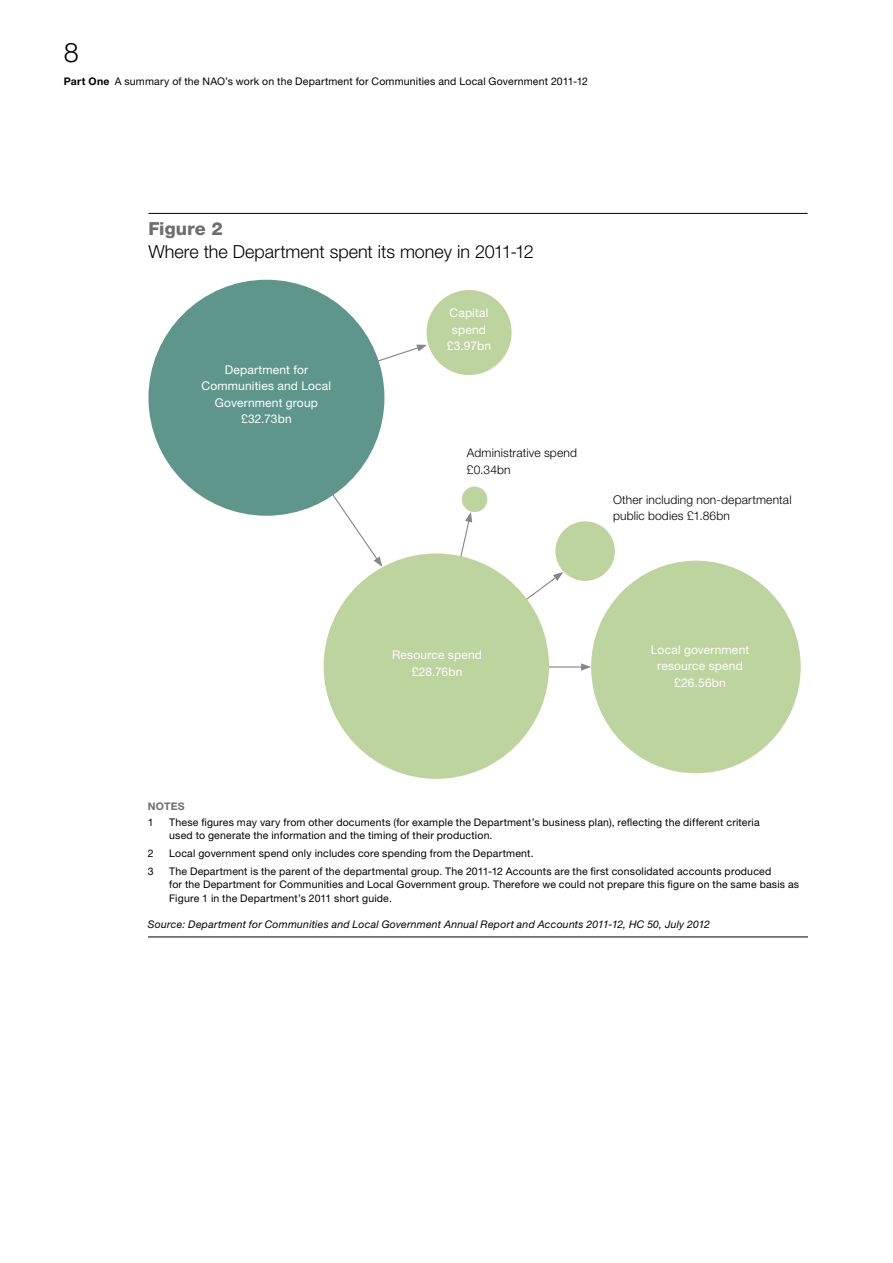
<style>
.page{position:relative;width:893px;height:1263px;background:#fff}
.page>*{position:absolute;margin:0;border:0;box-sizing:border-box;transform-origin:0 0}
.t1{font:300 27px "Helvetica Neue LT Std";color:#000}
.t2{font:300 18px "Helvetica Neue LT Std";color:#000}
.t3{font:800 18px "Helvetica Neue LT Std";letter-spacing:.005em;color:#6f6e6e}
.t4{font:12px/16.5px "Helvetica Neue LT Std";letter-spacing:.015em;color:#fff;text-align:center}
.t5{font:300 12px/16.5px "Helvetica Neue LT Std";letter-spacing:.015em;color:#000}
.t6{font:10.5px/13.5px "Helvetica Neue LT Std";letter-spacing:.015em;color:#000}
.t7{font:italic 10.5px "Helvetica Neue LT Std";letter-spacing:.02em;color:#000}
.t8{font:700 10.5px "Helvetica Neue LT Std";letter-spacing:.02em;color:#6f6e6e}
.s1{font-weight:700}
</style>
<div class="page">
<hr style="left:148px;top:213px;width:659px;height:1px;background:#000">
<div style="left:427px;top:290px;width:85px;height:85px;background:#bdd49e;border-radius:50%"></div>
<div style="left:555px;top:521px;width:60px;height:60px;background:#bdd49e;border-radius:50%"></div>
<div style="left:591px;top:561px;width:210px;height:212px;background:#bdd49e;border-radius:50%"></div>
<hr style="left:148px;top:936px;width:659px;height:1px;background:#000">
<hr style="left:540px;top:666px;width:43px;height:1px;background:#868685">
<svg style="left:581px;top:663px;width:10px;height:8px"></svg>
<div style="left:324px;top:553px;width:225px;height:226px;background:#bdd49e;border-radius:50%"></div>
<svg style="left:277px;top:345px;width:286px;height:325px"></svg>
<div style="left:148px;top:280px;width:236px;height:236px;background:#5f968c;border-radius:50%"></div>
<h1 class="t1" style="left:64px;top:36px;width:17px">8</h1>
<p class="t6" style="left:64px;top:74px;width:526px"><span class="s1">Part One</span> A summary of the NAO’s work on the Department for Communities and Local Government 2011-12</p>
<h2 class="t3" style="left:148px;top:218px;width:76px">Figure 2</h2>
<h2 class="t2" style="left:148px;top:240px;width:387px">Where the Department spent its money in 2011-12</h2>
<p class="t4" style="left:202px;top:361px;width:131px">Department for<br>Communities and Local<br>Government group £32.73bn</p>
<p class="t4" style="left:447px;top:304px;width:46px">Capital spend £3.97bn</p>
<p class="t5" style="left:467px;top:444px;width:112px">Administrative spend £0.34bn</p>
<p class="t5" style="left:613px;top:491px;width:180px">Other including non-departmental public bodies £1.86bn</p>
<p class="t4" style="left:392px;top:646px;width:91px">Resource spend £28.76bn</p>
<p class="t4" style="left:651px;top:641px;width:100px">Local government resource spend £26.56bn</p>
<p class="t8" style="left:148px;top:800px;width:38px">NOTES</p>
<p class="t6" style="left:148px;top:815px;width:7px">1</p>
<p class="t6" style="left:169px;top:815px;width:592px">These figures may vary from other documents (for example the Department’s business plan), reflecting the different criteria used to generate the information and the timing of their production.</p>
<p class="t6" style="left:148px;top:846px;width:7px">2</p>
<p class="t6" style="left:169px;top:846px;width:366px">Local government spend only includes core spending from the Department.</p>
<p class="t6" style="left:148px;top:864px;width:7px">3</p>
<p class="t6" style="left:169px;top:864px;width:631px">The Department is the parent of the departmental group. The 2011-12 Accounts are the first consolidated accounts produced<br>for the Department for Communities and Local Government group. Therefore we could not prepare this figure on the same basis as<br>Figure 1 in the Department’s 2011 short guide.</p>
<p class="t7" style="left:148px;top:918px;width:564px">Source: Department for Communities and Local Government Annual Report and Accounts 2011-12, HC 50, July 2012</p>
</div>
